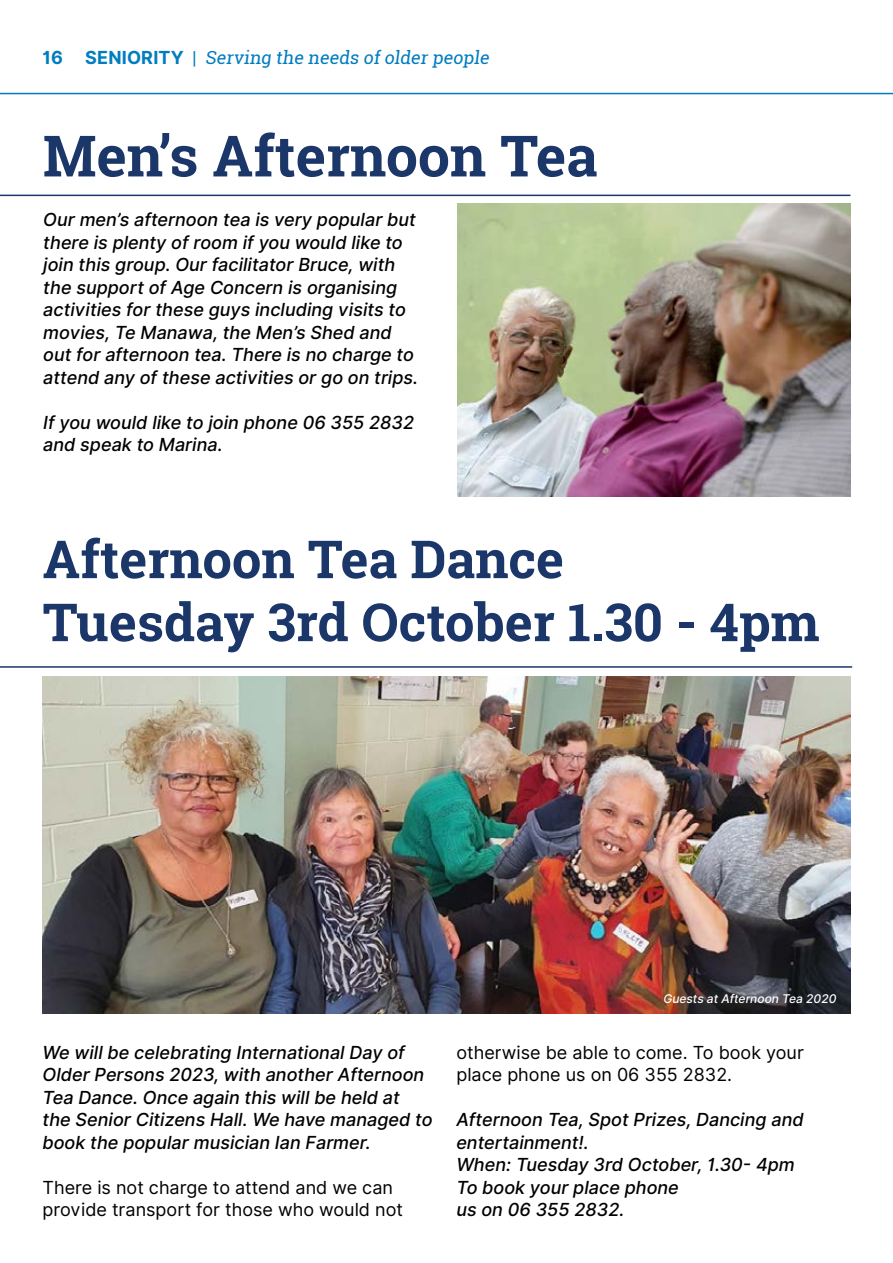
<style>
.page{position:relative;width:893px;height:1263px;background:#fff}
.page>*{position:absolute;margin:0;border:0;box-sizing:border-box;transform-origin:0 0}
.t1{font:700 57px "Roboto Slab";color:#1b3668}
.t2{font:700 52.5px/63px "Roboto Slab";color:#1b3668}
.t3{font:italic 500 18px/22.5px "Inter";color:#000}
.t4{font:18px/22.5px "Inter";color:#000}
.t5{font:18px "Roboto Slab";color:#007cc1}
.t6{font:italic 500 12px "Inter";color:#fff}
.s1{font-family:"Inter";font-weight:700}
</style>
<div class="page">
<hr style="left:0;top:93px;width:893px;height:1px;background:#007cc1">
<hr style="left:0;top:195px;width:850px;height:1px;background:#1b3668">
<img style="left:457px;top:204px;width:393px;height:292px">
<hr style="left:0;top:666px;width:852px;height:2px;background:#1b3668">
<img style="left:43px;top:676px;width:807px;height:338px">
<p class="t5" style="left:43px;top:45px;width:451px"><span class="s1">1 6 S E N I O R I T Y</span> | Serving the needs of older people</p>
<h1 class="t1" style="left:43px;top:117px;width:556px">Men’s Afternoon Tea</h1>
<p class="t3" style="left:43px;top:209px;width:376px">Our men’s afternoon tea is very popular but there is plenty of room if you would like to join this group. Our facilitator Bruce, with the support of Age Concern is organising activities for these guys including visits to movies, Te Manawa, the Men’s Shed and out for afternoon tea. There is no charge to attend any of these activities or go on trips.</p>
<p class="t3" style="left:43px;top:411px;width:372px">If you would like to join phone 06 355 2832 and speak to Marina.</p>
<h2 class="t2" style="left:43px;top:527px;width:779px">Afternoon Tea Dance<br>Tuesday 3rd October 1.30 - 4pm</h2>
<p class="t3" style="left:43px;top:1041px;width:392px">We will be celebrating International Day of Older Persons 2023, with another Afternoon Tea Dance. Once again this will be held at the Senior Citizens Hall. We have managed to book the popular musician Ian Farmer.</p>
<p class="t4" style="left:43px;top:1176px;width:362px">There is not charge to attend and we can provide transport for those who would not</p>
<p class="t6" style="left:663px;top:990px;width:175px">Guests at Afternoon Tea 2020</p>
<p class="t4" style="left:456px;top:1041px;width:349px">otherwise be able to come. To book your place phone us on 06 355 2832.</p>
<p class="t3" style="left:456px;top:1109px;width:349px">Afternoon Tea, Spot Prizes, Dancing and entertainment!.<br>When: Tuesday 3rd October, 1.30- 4pm<br>To book your place phone<br>us on 06 355 2832.</p>
</div>
